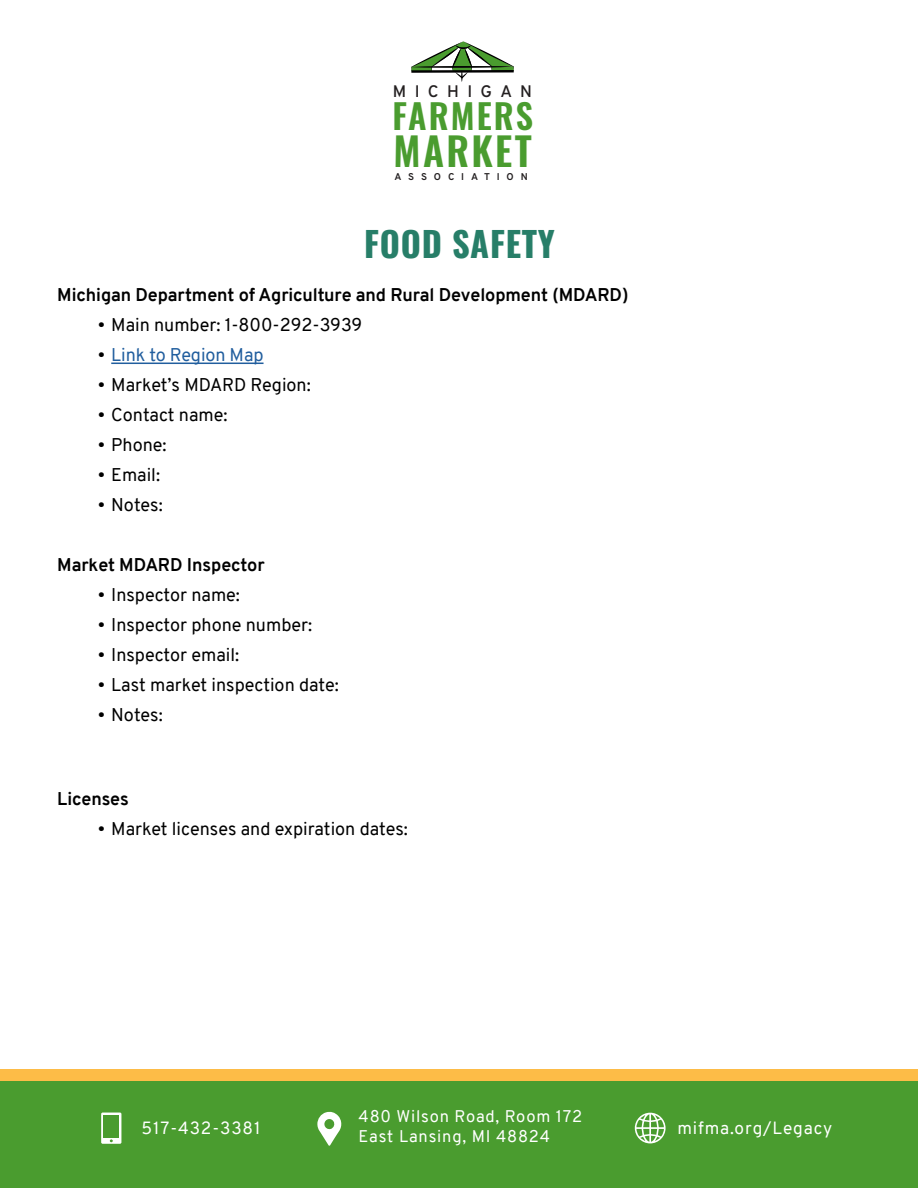
<style>
.page{position:relative;width:918px;height:1188px;background:#fff}
.page>*{position:absolute;margin:0;border:0;box-sizing:border-box;transform-origin:0 0}
.t1{font:600 39px "Oswald";letter-spacing:.06em;color:#4a9c2f}
.t2{font:700 34.5px "Oswald";letter-spacing:.02em;color:#277e68}
.t3{font:600 34.35px "Oswald";letter-spacing:.06em;color:#4a9c2f}
.t4{font:18px "Overpass";color:#000}
.t5{font:700 18px "Overpass";letter-spacing:-.005em;color:#000}
.t6{font:18px "Overpass";letter-spacing:-.005em;color:#215e9e}
.t7{font:17.25px "Overpass";letter-spacing:.05em;color:#fff}
.t8{font:600 16.65px "Overpass";letter-spacing:.5em;color:#231f20}
.t9{font:16.5px/19.5px "Overpass";letter-spacing:.05em;color:#fff}
.t10{font:700 9.9px "Overpass";letter-spacing:.7em;color:#231f20}
.s1{color:#000}
</style>
<div class="page">
<div style="left:0;top:1069px;width:918px;height:20px;background:#fdbc47"></div>
<svg style="left:411px;top:41px;width:103px;height:41px"></svg>
<div style="left:0;top:1082px;width:918px;height:106px;background:#4a9c2f"></div>
<svg style="left:317px;top:1111px;width:25px;height:35px"></svg>
<svg style="left:101px;top:1113px;width:20px;height:31px"></svg>
<div style="left:104px;top:1115px;width:15px;height:23px;background:#4a9c2f"></div>
<svg style="left:635px;top:1113px;width:31px;height:30px"></svg>
<hr style="left:111px;top:363px;width:153px;height:1px;background:#215e9e">
<p class="t8" style="left:393px;top:80px;width:141px">MICHIGAN</p>
<h3 class="t3" style="left:393px;top:98px;width:142px">FARMERS</h3>
<h1 class="t1" style="left:394px;top:131px;width:140px">MARKET</h1>
<p class="t10" style="left:394px;top:169px;width:135px">ASSOCIATION</p>
<h2 class="t2" style="left:364px;top:226px;width:192px">FOOD SAFETY</h2>
<p class="t5" style="left:57px;top:282px;width:573px">Michigan Department of Agriculture and Rural Development (MDARD)</p>
<p class="t4" style="left:98px;top:312px;width:266px">• Main number: 1-800-292-3939</p>
<p class="t6" style="left:98px;top:342px;width:167px"><span class="s1">•</span> Link to Region Map</p>
<p class="t4" style="left:98px;top:372px;width:215px">• Market’s MDARD Region:</p>
<p class="t4" style="left:98px;top:402px;width:131px">• Contact name:</p>
<p class="t4" style="left:98px;top:432px;width:70px">• Phone:</p>
<p class="t4" style="left:98px;top:462px;width:64px">• Email:</p>
<p class="t4" style="left:98px;top:492px;width:67px">• Notes:</p>
<p class="t5" style="left:57px;top:552px;width:209px">Market MDARD Inspector</p>
<p class="t4" style="left:98px;top:582px;width:144px">• Inspector name:</p>
<p class="t4" style="left:98px;top:612px;width:216px">• Inspector phone number:</p>
<p class="t4" style="left:98px;top:642px;width:143px">• Inspector email:</p>
<p class="t4" style="left:98px;top:672px;width:243px">• Last market inspection date:</p>
<p class="t4" style="left:98px;top:702px;width:67px">• Notes:</p>
<p class="t5" style="left:57px;top:786px;width:73px">Licenses</p>
<p class="t4" style="left:98px;top:816px;width:312px">• Market licenses and expiration dates:</p>
<p class="t9" style="left:359px;top:1107px;width:225px">480 Wilson Road, Room 172<br>East Lansing, MI 48824</p>
<p class="t7" style="left:142px;top:1116px;width:120px">517-432-3381</p>
<p class="t7" style="left:678px;top:1116px;width:156px">mifma.org/Legacy</p>
</div>
